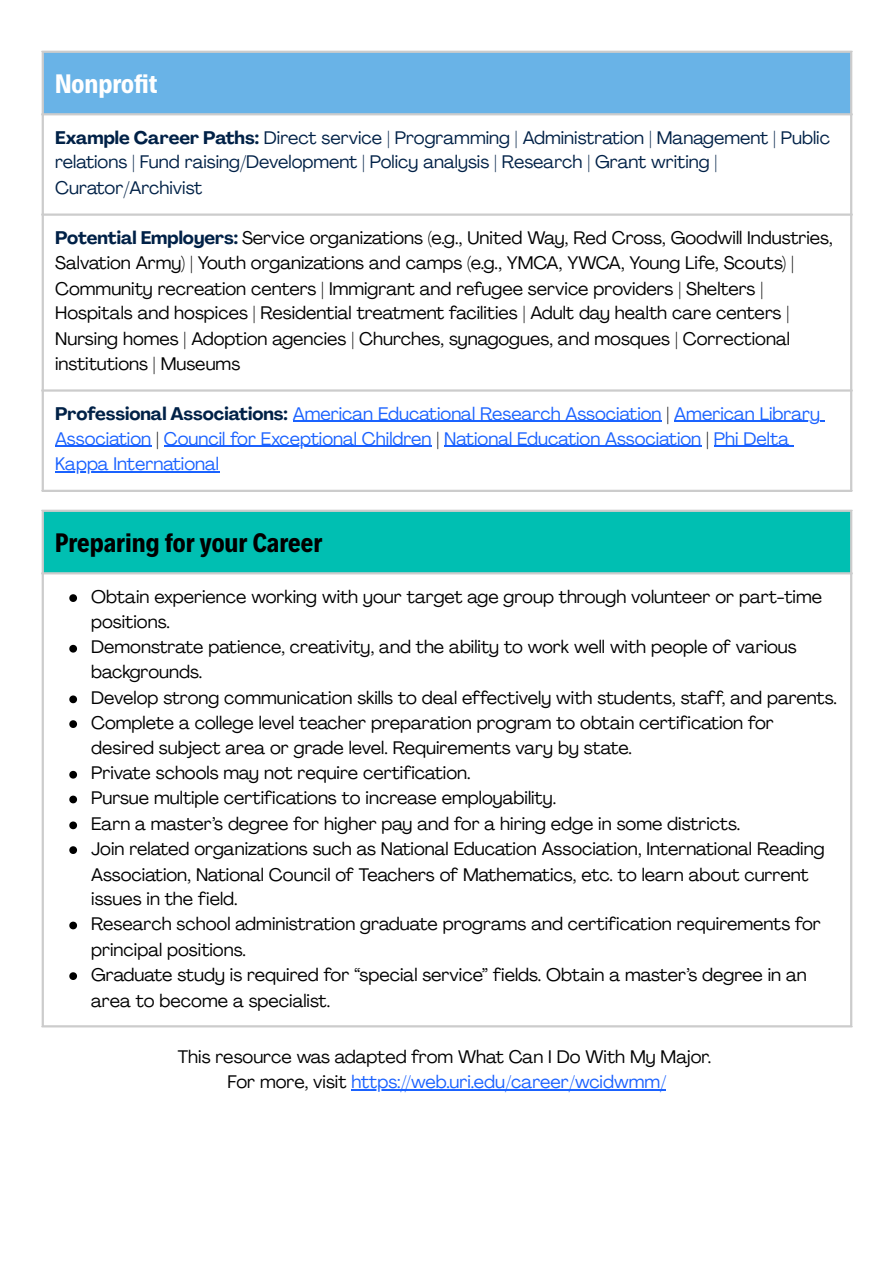
<style>
.page{position:relative;width:894px;height:1263px;background:#fff}
.page>*{position:absolute;margin:0;border:0;box-sizing:border-box;transform-origin:0 0}
.t1{font:700 27px "Decalotype";color:#000}
.t2{font:700 27px "Decalotype";color:#fff}
.t3{font:18px/25.2px "Agrandir";color:#000}
.t4{font:18px/25.3px "Agrandir";color:#1a62ff}
.t5{font:18px/25.3px "Agrandir";color:#002147}
.s1{font-weight:700}
.s2{font-weight:700;color:#002147}
.s3{color:#000}
.s4{color:#1a62ff}
</style>
<div class="page">
<hr style="left:351px;top:1089px;width:315px;height:1px;background:#1a62ff">
<div style="left:42px;top:51px;width:809px;height:64px;background:#69b3e7"></div>
<hr style="left:292px;top:421px;width:369px;height:1px;background:#1a62ff">
<hr style="left:674px;top:421px;width:145px;height:1px;background:#1a62ff">
<hr style="left:55px;top:446px;width:96px;height:1px;background:#1a62ff">
<hr style="left:164px;top:446px;width:267px;height:1px;background:#1a62ff">
<hr style="left:444px;top:446px;width:257px;height:1px;background:#1a62ff">
<hr style="left:713px;top:446px;width:76px;height:1px;background:#1a62ff">
<hr style="left:55px;top:471px;width:164px;height:2px;background:#1a62ff">
<hr style="left:42px;top:53px;width:2px;height:437px;background:#ccc">
<hr style="left:849px;top:53px;width:3px;height:437px;background:#ccc">
<hr style="left:42px;top:51px;width:810px;height:2px;background:#ccc">
<hr style="left:42px;top:113px;width:810px;height:2px;background:#ccc">
<hr style="left:42px;top:213px;width:810px;height:3px;background:#ccc">
<hr style="left:42px;top:389px;width:810px;height:3px;background:#ccc">
<hr style="left:42px;top:490px;width:810px;height:2px;background:#ccc">
<div style="left:42px;top:510px;width:809px;height:64px;background:#00bfb2"></div>
<svg style="left:69px;top:594px;width:8px;height:8px"></svg>
<svg style="left:69px;top:645px;width:8px;height:8px"></svg>
<svg style="left:69px;top:695px;width:8px;height:8px"></svg>
<svg style="left:69px;top:720px;width:8px;height:8px"></svg>
<svg style="left:69px;top:771px;width:8px;height:8px"></svg>
<svg style="left:69px;top:796px;width:8px;height:7px"></svg>
<svg style="left:69px;top:821px;width:8px;height:8px"></svg>
<svg style="left:69px;top:846px;width:8px;height:8px"></svg>
<svg style="left:69px;top:922px;width:8px;height:7px"></svg>
<svg style="left:69px;top:972px;width:8px;height:8px"></svg>
<hr style="left:42px;top:512px;width:2px;height:513px;background:#ccc">
<hr style="left:849px;top:512px;width:3px;height:513px;background:#ccc">
<hr style="left:42px;top:510px;width:810px;height:2px;background:#ccc">
<hr style="left:42px;top:572px;width:810px;height:2px;background:#ccc">
<hr style="left:42px;top:1025px;width:810px;height:2px;background:#ccc">
<p class="t2" style="left:55px;top:66px;width:104px">Nonprofit</p>
<h1 class="t5" style="left:55px;top:126px;width:776px"><span class="s1">Example Career Paths:</span> Direct service | Programming | Administration | Management | Public relations | Fund raising/Development | Policy analysis | Research | Grant writing |<br>Curator/Archivist</h1>
<h1 class="t3" style="left:55px;top:227px;width:779px"><span class="s2">Potential Employers:</span> Service organizations (e.g., United Way, Red Cross, Goodwill Industries, Salvation Army) | Youth organizations and camps (e.g., YMCA, YWCA, Young Life, Scouts) | Community recreation centers | Immigrant and refugee service providers | Shelters | Hospitals and hospices | Residential treatment facilities | Adult day health care centers | Nursing homes | Adoption agencies | Churches, synagogues, and mosques | Correctional institutions | Museums</h1>
<h1 class="t4" style="left:55px;top:403px;width:766px"><span class="s2">Professional Associations:</span> American Educational Research Association <span class="s3">|</span> American Library<br>Association <span class="s3">|</span> Council for Exceptional Children <span class="s3">|</span> National Education Association <span class="s3">|</span> Phi Delta<br>Kappa International</h1>
<p class="t1" style="left:55px;top:525px;width:269px">Preparing for your Career</p>
<p class="t3" style="left:91px;top:585px;width:732px;line-height:25.8px">Obtain experience working with your target age group through volunteer or part-time positions.</p>
<p class="t3" style="left:91px;top:636px;width:707px;line-height:24.8px">Demonstrate patience, creativity, and the ability to work well with people of various backgrounds.</p>
<p class="t3" style="left:91px;top:687px;width:747px">Develop strong communication skills to deal effectively with students, staff, and parents.</p>
<p class="t3" style="left:91px;top:711px;width:684px;line-height:25.8px">Complete a college level teacher preparation program to obtain certification for desired subject area or grade level. Requirements vary by state.</p>
<p class="t3" style="left:91px;top:762px;width:381px">Private schools may not require certification.</p>
<p class="t3" style="left:91px;top:787px;width:466px">Pursue multiple certifications to increase employability.</p>
<p class="t3" style="left:91px;top:813px;width:650px">Earn a master’s degree for higher pay and for a hiring edge in some districts.</p>
<p class="t3" style="left:91px;top:837px;width:734px">Join related organizations such as National Education Association, International Reading<br>Association, National Council of Teachers of Mathematics, etc. to learn about current issues in the field.</p>
<p class="t3" style="left:91px;top:913px;width:731px;line-height:25.8px">Research school administration graduate programs and certification requirements for principal positions.</p>
<p class="t3" style="left:91px;top:963px;width:717px;line-height:25.8px">Graduate study is required for “special service” fields. Obtain a master’s degree in an area to become a specialist.</p>
<p class="t3" style="left:178px;top:1046px;width:534px;line-height:24.8px;text-align:center">This resource was adapted from What Can I Do With My Major.<br>For more, visit <span class="s4">https://web.uri.edu/career/wcidwmm/</span></p>
</div>
